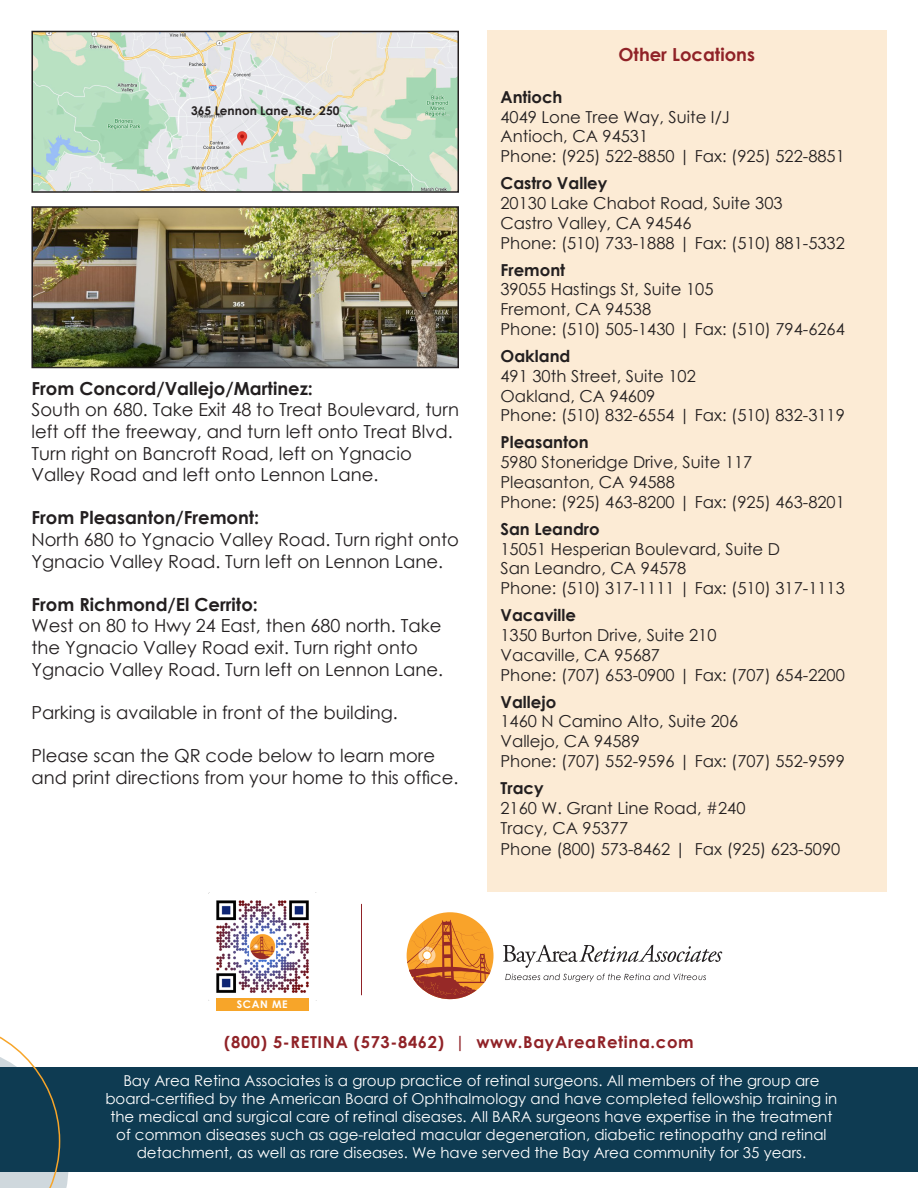
<style>
.page{position:relative;width:918px;height:1188px;background:#fff}
.page>*{position:absolute;margin:0;border:0;box-sizing:border-box;transform-origin:0 0}
.t1{font:18px/21.6px "Century Gothic";color:#231f20}
.t2{font:700 18px "Century Gothic";color:#231f20}
.t3{font:700 18px "Century Gothic";color:#902227}
.t4{font:16.5px "Century Gothic";color:#231f20}
.t5{font:700 16.5px "Century Gothic";color:#231f20}
.t6{font:700 16.5px "Century Gothic";letter-spacing:.04em;color:#902227}
.t7{font:15px/18px "Century Gothic";color:#fff;text-align:center}
.t8{font:700 12px "Century Gothic";color:#231f20}
.t9{font:700 10.5px "Century Gothic";letter-spacing:.06em;color:#fff}
</style>
<div class="page">
<div style="left:0;top:1067px;width:918px;height:105px;background:#0e3b52"></div>
<svg style="left:0;top:1036px;width:69px;height:152px"></svg>
<div style="left:487px;top:31px;width:399px;height:861px;background:#fcebd5"></div>
<div style="left:407px;top:912px;width:87px;height:87px;background:#f9a32a;border-radius:50%"></div>
<svg style="left:503px;top:945px;width:219px;height:23px"></svg>
<svg style="left:505px;top:974px;width:201px;height:8px"></svg>
<svg style="left:407px;top:920px;width:85px;height:79px"></svg>
<img style="left:34px;top:34px;width:422px;height:156px">
<div style="left:31px;top:31px;width:428px;height:162px;border:2px solid #231f20"></div>
<img style="left:34px;top:209px;width:422px;height:156px">
<div style="left:31px;top:206px;width:428px;height:162px;border:2px solid #231f20"></div>
<img style="left:209px;top:892px;width:108px;height:108px">
<div style="left:216px;top:998px;width:92px;height:13px;background:#f7a529"></div>
<hr style="left:361px;top:904px;width:1px;height:91px;background:#902227">
<p class="t8" style="left:191px;top:101px;width:150px">365 Lennon Lane, Ste. 250</p>
<p class="t2" style="left:31px;top:375px;width:283px">From Concord/Vallejo/Martinez:</p>
<p class="t1" style="left:31px;top:399px;width:429px">South on 680. Take Exit 48 to Treat Boulevard, turn left off the freeway, and turn left onto Treat Blvd.<br>Turn right on Bancroft Road, left on Ygnacio</p>
<p class="t1" style="left:31px;top:464px;width:349px">Valley Road and left onto Lennon Lane.</p>
<p class="t2" style="left:31px;top:504px;width:229px">From Pleasanton/Fremont:</p>
<p class="t1" style="left:31px;top:528px;width:429px">North 680 to Ygnacio Valley Road. Turn right onto<br>Ygnacio Valley Road. Turn left on Lennon Lane.</p>
<p class="t2" style="left:31px;top:591px;width:228px">From Richmond/El Cerrito:</p>
<p class="t1" style="left:31px;top:615px;width:412px">West on 80 to Hwy 24 East, then 680 north. Take the Ygnacio Valley Road exit. Turn right onto</p>
<p class="t1" style="left:31px;top:658px;width:413px">Ygnacio Valley Road. Turn left on Lennon Lane.</p>
<p class="t1" style="left:31px;top:701px;width:368px">Parking is available in front of the building.</p>
<p class="t1" style="left:31px;top:744px;width:429px">Please scan the QR code below to learn more and print directions from your home to this office.</p>
<p class="t3" style="left:618px;top:41px;width:138px">Other Locations</p>
<p class="t5" style="left:501px;top:84px;width:64px">Antioch</p>
<p class="t4" style="left:501px;top:105px;width:231px">4049 Lone Tree Way, Suite I/J</p>
<p class="t4" style="left:501px;top:125px;width:149px">Antioch, CA 94531</p>
<p class="t4" style="left:501px;top:145px;width:346px">Phone: (925) 522-8850 | Fax: (925) 522-8851</p>
<p class="t5" style="left:501px;top:171px;width:108px">Castro Valley</p>
<p class="t4" style="left:501px;top:191px;width:284px">20130 Lake Chabot Road, Suite 303</p>
<p class="t4" style="left:501px;top:211px;width:193px">Castro Valley, CA 94546</p>
<p class="t4" style="left:501px;top:231px;width:346px">Phone: (510) 733-1888 | Fax: (510) 881-5332</p>
<p class="t5" style="left:501px;top:257px;width:66px">Fremont</p>
<p class="t4" style="left:501px;top:278px;width:215px">39055 Hastings St, Suite 105</p>
<p class="t4" style="left:501px;top:298px;width:152px">Fremont, CA 94538</p>
<p class="t4" style="left:501px;top:317px;width:346px">Phone: (510) 505-1430 | Fax: (510) 794-6264</p>
<p class="t5" style="left:501px;top:343px;width:71px">Oakland</p>
<p class="t4" style="left:501px;top:364px;width:197px">491 30th Street, Suite 102</p>
<p class="t4" style="left:501px;top:384px;width:156px">Oakland, CA 94609</p>
<p class="t4" style="left:501px;top:404px;width:346px">Phone: (510) 832-6554 | Fax: (510) 832-3119</p>
<p class="t5" style="left:501px;top:430px;width:90px">Pleasanton</p>
<p class="t4" style="left:501px;top:451px;width:253px">5980 Stoneridge Drive, Suite 117</p>
<p class="t4" style="left:501px;top:470px;width:176px">Pleasanton, CA 94588</p>
<p class="t4" style="left:501px;top:490px;width:346px">Phone: (925) 463-8200 | Fax: (925) 463-8201</p>
<p class="t5" style="left:501px;top:516px;width:101px">San Leandro</p>
<p class="t4" style="left:501px;top:537px;width:281px">15051 Hesperian Boulevard, Suite D</p>
<p class="t4" style="left:501px;top:557px;width:187px">San Leandro, CA 94578</p>
<p class="t4" style="left:501px;top:577px;width:346px">Phone: (510) 317-1111 | Fax: (510) 317-1113</p>
<p class="t5" style="left:501px;top:603px;width:77px">Vacaville</p>
<p class="t4" style="left:501px;top:623px;width:218px">1350 Burton Drive, Suite 210</p>
<p class="t4" style="left:501px;top:643px;width:161px">Vacaville, CA 95687</p>
<p class="t4" style="left:501px;top:663px;width:346px">Phone: (707) 653-0900 | Fax: (707) 654-2200</p>
<p class="t5" style="left:501px;top:689px;width:57px">Vallejo</p>
<p class="t4" style="left:501px;top:710px;width:239px">1460 N Camino Alto, Suite 206</p>
<p class="t4" style="left:501px;top:730px;width:141px">Vallejo, CA 94589</p>
<p class="t4" style="left:501px;top:749px;width:346px">Phone: (707) 552-9596 | Fax: (707) 552-9599</p>
<p class="t5" style="left:501px;top:775px;width:45px">Tracy</p>
<p class="t4" style="left:501px;top:796px;width:247px">2160 W. Grant Line Road, #240</p>
<p class="t4" style="left:501px;top:816px;width:129px">Tracy, CA 95377</p>
<p class="t4" style="left:501px;top:838px;width:341px">Phone (800) 573-8462 | Fax (925) 623-5090</p>
<p class="t9" style="left:237px;top:996px;width:52px">SCAN ME</p>
<p class="t6" style="left:224px;top:1029px;width:471px">(800) 5-RETINA (573-8462) | www.BayAreaRetina.com</p>
<p class="t7" style="left:105px;top:1072px;width:734px">Bay Area Retina Associates is a group practice of retinal surgeons. All members of the group are board-certified by the American Board of Ophthalmology and have completed fellowship training in the medical and surgical care of retinal diseases. All BARA surgeons have expertise in the treatment of common diseases such as age-related macular degeneration, diabetic retinopathy and retinal detachment, as well as rare diseases. We have served the Bay Area community for 35 years.</p>
</div>
